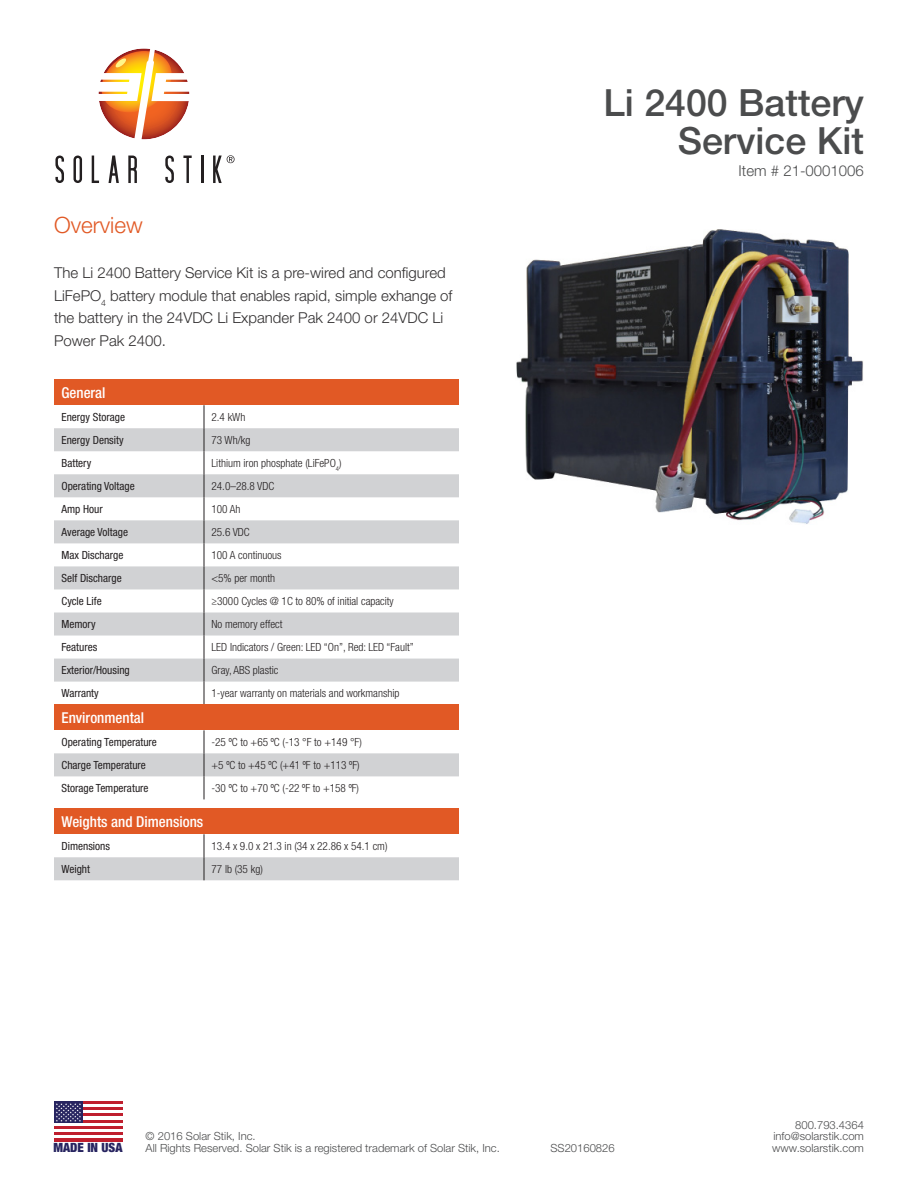
<style>
.page{position:relative;width:918px;height:1188px;background:#fff}
.page>*{position:absolute;margin:0;border:0;box-sizing:border-box;transform-origin:0 0}
.t1{font:500 37.5px/37.5px "Helvetica Neue LT Std";color:#4b4c4d;text-align:right}
.Header_Light_Orange{font:300 22.5px "Helvetica Neue LT Std";color:#e15925}
.Body_Text{font:300 15px/22.5px "Helvetica Neue LT Std";color:#312f30}
.Table_Header_Style{font:500 condensed 15px "Helvetica Neue LT Std";color:#fff}
.t2{font:300 15px "Helvetica Neue LT Std";color:#4b4c4d}
.t3{font:900 condensed 12.75px "Helvetica Neue LT Std";color:#272460}
.Table_Right_Column{font:300 condensed 11.25px "Helvetica Neue LT Std";color:#231f20}
.Table_Left_Column{font:condensed 11.25px "Helvetica Neue LT Std";color:#231f20}
.Copyright{font:300 11.25px/11.2px "Helvetica Neue LT Std";color:#4b4c4d;text-align:right}
</style>
<div class="page">
<svg style="left:55px;top:156px;width:9px;height:27px"></svg>
<svg style="left:73px;top:156px;width:9px;height:27px"></svg>
<svg style="left:92px;top:156px;width:7px;height:27px"></svg>
<svg style="left:109px;top:156px;width:10px;height:27px"></svg>
<svg style="left:128px;top:156px;width:9px;height:27px"></svg>
<svg style="left:165px;top:156px;width:9px;height:27px"></svg>
<svg style="left:183px;top:156px;width:9px;height:27px"></svg>
<hr style="left:201px;top:156px;width:3px;height:27px;background:#231f20">
<svg style="left:98px;top:48px;width:92px;height:92px"></svg>
<svg style="left:213px;top:155px;width:22px;height:28px"></svg>
<hr style="left:54px;top:1102px;width:68px;height:3px;background:#bf1f2e">
<hr style="left:54px;top:1108px;width:68px;height:3px;background:#bf1f2e">
<hr style="left:54px;top:1114px;width:68px;height:3px;background:#bf1f2e">
<hr style="left:54px;top:1120px;width:68px;height:3px;background:#bf1f2e">
<hr style="left:54px;top:1126px;width:68px;height:3px;background:#bf1f2e">
<hr style="left:54px;top:1132px;width:68px;height:3px;background:#bf1f2e">
<hr style="left:54px;top:1138px;width:68px;height:3px;background:#bf1f2e">
<div style="left:54px;top:1102px;width:29px;height:21px;background:#272460"></div>
<svg style="left:56px;top:1103px;width:25px;height:19px"></svg>
<div style="left:54px;top:380px;width:405px;height:25px;background:#e15925"></div>
<svg style="left:54px;top:428px;width:405px;height:254px;fill:#d1d2d4"></svg>
<svg style="left:204px;top:405px;width:1px;height:300px"></svg>
<div style="left:54px;top:809px;width:405px;height:25px;background:#e15925"></div>
<svg style="left:54px;top:834px;width:405px;height:46px"></svg>
<div style="left:54px;top:705px;width:405px;height:25px;background:#e15925"></div>
<svg style="left:54px;top:730px;width:405px;height:69px"></svg>
<img style="left:516px;top:230px;width:347px;height:294px">
<p class="Header_Light_Orange" style="left:54px;top:211px;width:90px">Overview</p>
<p class="Body_Text" style="left:54px;top:261px;width:400px">The Li 2400 Battery Service Kit is a pre-wired and configured LiFePO<sub>4</sub> battery module that enables rapid, simple exhange of the battery in the 24VDC Li Expander Pak 2400 or 24VDC Li Power Pak 2400.</p>
<p class="Table_Header_Style" style="left:62px;top:383px;width:46px">General</p>
<p class="Table_Left_Column" style="left:62px;top:410px;width:65px">Energy Storage</p>
<p class="Table_Right_Column" style="left:212px;top:410px;width:35px">2.4 kWh</p>
<p class="Table_Left_Column" style="left:62px;top:433px;width:64px">Energy Density</p>
<p class="Table_Right_Column" style="left:212px;top:433px;width:40px">73 Wh/kg</p>
<p class="Table_Left_Column" style="left:62px;top:456px;width:31px">Battery</p>
<p class="Table_Right_Column" style="left:212px;top:456px;width:132px">Lithium iron phosphate (LiFePO<sub>4</sub>)</p>
<p class="Table_Left_Column" style="left:62px;top:479px;width:75px">Operating Voltage</p>
<p class="Table_Right_Column" style="left:212px;top:479px;width:64px">24.0–28.8 VDC</p>
<p class="Table_Left_Column" style="left:62px;top:502px;width:43px">Amp Hour</p>
<p class="Table_Right_Column" style="left:212px;top:502px;width:31px">100 Ah</p>
<p class="Table_Left_Column" style="left:62px;top:525px;width:68px">Average Voltage</p>
<p class="Table_Right_Column" style="left:212px;top:525px;width:40px">25.6 VDC</p>
<p class="Table_Left_Column" style="left:62px;top:548px;width:63px">Max Discharge</p>
<p class="Table_Right_Column" style="left:212px;top:549px;width:72px">100 A continuous</p>
<p class="Table_Left_Column" style="left:62px;top:571px;width:62px">Self Discharge</p>
<p class="Table_Right_Column" style="left:212px;top:572px;width:65px">&lt;5% per month</p>
<p class="Table_Left_Column" style="left:62px;top:595px;width:42px">Cycle Life</p>
<p class="Table_Right_Column" style="left:212px;top:595px;width:184px">≥3000 Cycles @ 1C to 80% of initial capacity</p>
<p class="Table_Left_Column" style="left:62px;top:618px;width:36px">Memory</p>
<p class="Table_Right_Column" style="left:212px;top:618px;width:73px">No memory effect</p>
<p class="Table_Left_Column" style="left:62px;top:641px;width:37px">Features</p>
<p class="Table_Right_Column" style="left:212px;top:641px;width:204px">LED Indicators / Green: LED “On”, Red: LED “Fault”</p>
<p class="Table_Left_Column" style="left:62px;top:664px;width:70px">Exterior/Housing</p>
<p class="Table_Right_Column" style="left:212px;top:664px;width:69px">Gray, ABS plastic</p>
<p class="Table_Left_Column" style="left:62px;top:687px;width:39px">Warranty</p>
<p class="Table_Right_Column" style="left:212px;top:687px;width:190px">1-year warranty on materials and workmanship</p>
<p class="Table_Header_Style" style="left:62px;top:709px;width:84px">Environmental</p>
<p class="Table_Left_Column" style="left:62px;top:735px;width:97px">Operating Temperature</p>
<p class="Table_Right_Column" style="left:212px;top:735px;width:152px">-25 ºC to +65 ºC (-13 °F to +149 °F)</p>
<p class="Table_Left_Column" style="left:62px;top:758px;width:86px">Charge Temperature</p>
<p class="Table_Right_Column" style="left:212px;top:758px;width:150px">+5 ºC to +45 ºC (+41 ºF to +113 ºF)</p>
<p class="Table_Left_Column" style="left:62px;top:781px;width:89px">Storage Temperature</p>
<p class="Table_Right_Column" style="left:212px;top:782px;width:149px">-30 ºC to +70 ºC (-22 ºF to +158 ºF)</p>
<p class="Table_Header_Style" style="left:62px;top:812px;width:143px">Weights and Dimensions</p>
<p class="Table_Left_Column" style="left:62px;top:839px;width:50px">Dimensions</p>
<p class="Table_Right_Column" style="left:212px;top:839px;width:178px">13.4 x 9.0 x 21.3 in (34 x 22.86 x 54.1 cm)</p>
<p class="Table_Left_Column" style="left:62px;top:862px;width:30px">Weight</p>
<p class="Table_Right_Column" style="left:212px;top:862px;width:53px">77 lb (35 kg)</p>
<h1 class="t1" style="left:603px;top:84px;width:262px">Li 2400 Battery<br>Service Kit</h1>
<h3 class="t2" style="left:739px;top:162px;width:127px">Item # 21-0001006</h3>
<p class="Copyright" style="left:774px;top:1119px;width:92px">800.793.4364 info@solarstik.com</p>
<p class="Copyright" style="left:146px;top:1131px;width:112px">© 2016 Solar Stik, Inc.</p>
<p class="Copyright" style="left:146px;top:1142px;width:356px">All Rights Reserved. Solar Stik is a registered trademark of Solar Stik, Inc.</p>
<p class="Copyright" style="left:550px;top:1142px;width:66px">SS20160826</p>
<p class="t3" style="left:54px;top:1139px;width:70px">MADE IN USA</p>
<p class="Copyright" style="left:772px;top:1142px;width:93px">www.solarstik.com</p>
</div>
